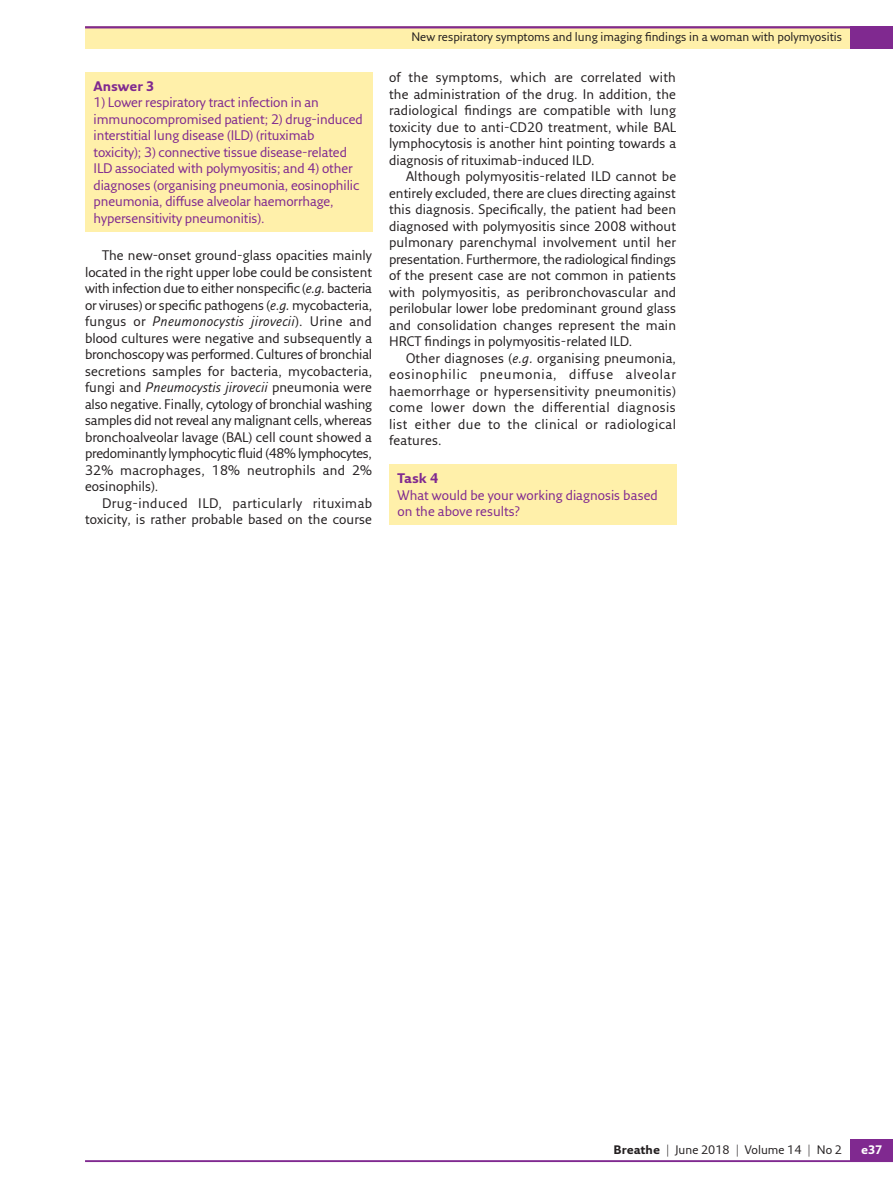
<style>
.page{position:relative;width:893px;height:1191px;background:#fff}
.page>*{position:absolute;margin:0;border:0;box-sizing:border-box;transform-origin:0 0}
.t1{font:13.5px/16.5px "Fresco Sans Pro";letter-spacing:.01em;color:#231f20;text-align:justify}
.t2{font:13.5px/16.5px "Fresco Sans Pro";letter-spacing:-.01em;color:#802990}
.t3{font:700 13.5px "Fresco Sans Pro";letter-spacing:.005em;color:#802990}
.t4{font:12px "Fresco Sans Pro";color:#231f20}
.t5{font:700 12px "Fresco Sans Pro";color:#fff}
.s1{font-style:italic}
.s2{font-weight:700}
</style>
<div class="page">
<hr style="left:85px;top:1160px;width:808px;height:2px;background:#802990">
<div style="left:850px;top:1138px;width:43px;height:23px;background:#802990"></div>
<div style="left:85px;top:26px;width:808px;height:23px;background:#fff0aa"></div>
<hr style="left:85px;top:26px;width:808px;height:2px;background:#802990">
<div style="left:850px;top:26px;width:43px;height:23px;background:#802990"></div>
<div style="left:85px;top:72px;width:287px;height:159px;background:#fff0aa"></div>
<div style="left:389px;top:464px;width:287px;height:61px;background:#fff0aa"></div>
<p class="t3" style="left:94px;top:78px;width:62px">Answer 3</p>
<p class="t2" style="left:94px;top:94px;width:271px">1) Lower respiratory tract infection in an immunocompromised patient; 2) drug-induced interstitial lung disease (ILD) (rituximab toxicity); 3) connective tissue disease-related ILD associated with polymyositis; and 4) other diagnoses (organising pneumonia, eosinophilic pneumonia, diffuse alveolar haemorrhage, hypersensitivity pneumonitis).</p>
<p class="t1" style="left:85px;top:247px;width:289px;text-indent:17px">The new-onset ground-glass opacities mainly located in the right upper lobe could be consistent with infection due to either nonspecific (<span class="s1">e.g.</span> bacteria or viruses) or specific pathogens (<span class="s1">e.g.</span> mycobacteria, fungus or <span class="s1">Pneumonocystis jirovecii</span>). Urine and blood cultures were negative and subsequently a bronchoscopy was performed. Cultures of bronchial secretions samples for bacteria, mycobacteria, fungi and <span class="s1">Pneumocystis jirovecii</span> pneumonia were also negative. Finally, cytology of bronchial washing samples did not reveal any malignant cells, whereas bronchoalveolar lavage (BAL) cell count showed a predominantly lymphocytic fluid (48% lymphocytes, 32% macrophages, 18% neutrophils and 2% eosinophils).</p>
<p class="t1" style="left:85px;top:494px;width:289px;text-align:right">Drug-induced ILD, particularly rituximab toxicity, is rather probable based on the course</p>
<p class="t4" style="left:411px;top:29px;width:432px">New respiratory symptoms and lung imaging findings in a woman with polymyositis</p>
<p class="t1" style="left:389px;top:69px;width:289px">of the symptoms, which are correlated with the administration of the drug. In addition, the radiological findings are compatible with lung toxicity due to anti-CD20 treatment, while BAL lymphocytosis is another hint pointing towards a diagnosis of rituximab-induced ILD.</p>
<p class="t1" style="left:389px;top:168px;width:289px;text-indent:17px">Although polymyositis-related ILD cannot be entirely excluded, there are clues directing against this diagnosis. Specifically, the patient had been diagnosed with polymyositis since 2008 without pulmonary parenchymal involvement until her presentation. Furthermore, the radiological findings of the present case are not common in patients with polymyositis, as peribronchovascular and perilobular lower lobe predominant ground glass and consolidation changes represent the main HRCT findings in polymyositis-related ILD.</p>
<p class="t1" style="left:389px;top:349px;width:289px;text-indent:17px">Other diagnoses (<span class="s1">e.g.</span> organising pneumonia, eosinophilic pneumonia, diffuse alveolar haemorrhage or hypersensitivity pneumonitis) come lower down the differential diagnosis list either due to the clinical or radiological features.</p>
<p class="t3" style="left:398px;top:470px;width:42px">Task 4</p>
<p class="t2" style="left:398px;top:486px;width:262px">What would be your working diagnosis based on the above results?</p>
<p class="t4" style="left:614px;top:1142px;width:230px"><span class="s2">Breathe</span> | June 2018 | Volume 14 | No 2</p>
<p class="t5" style="left:861px;top:1142px;width:23px">e37</p>
</div>
